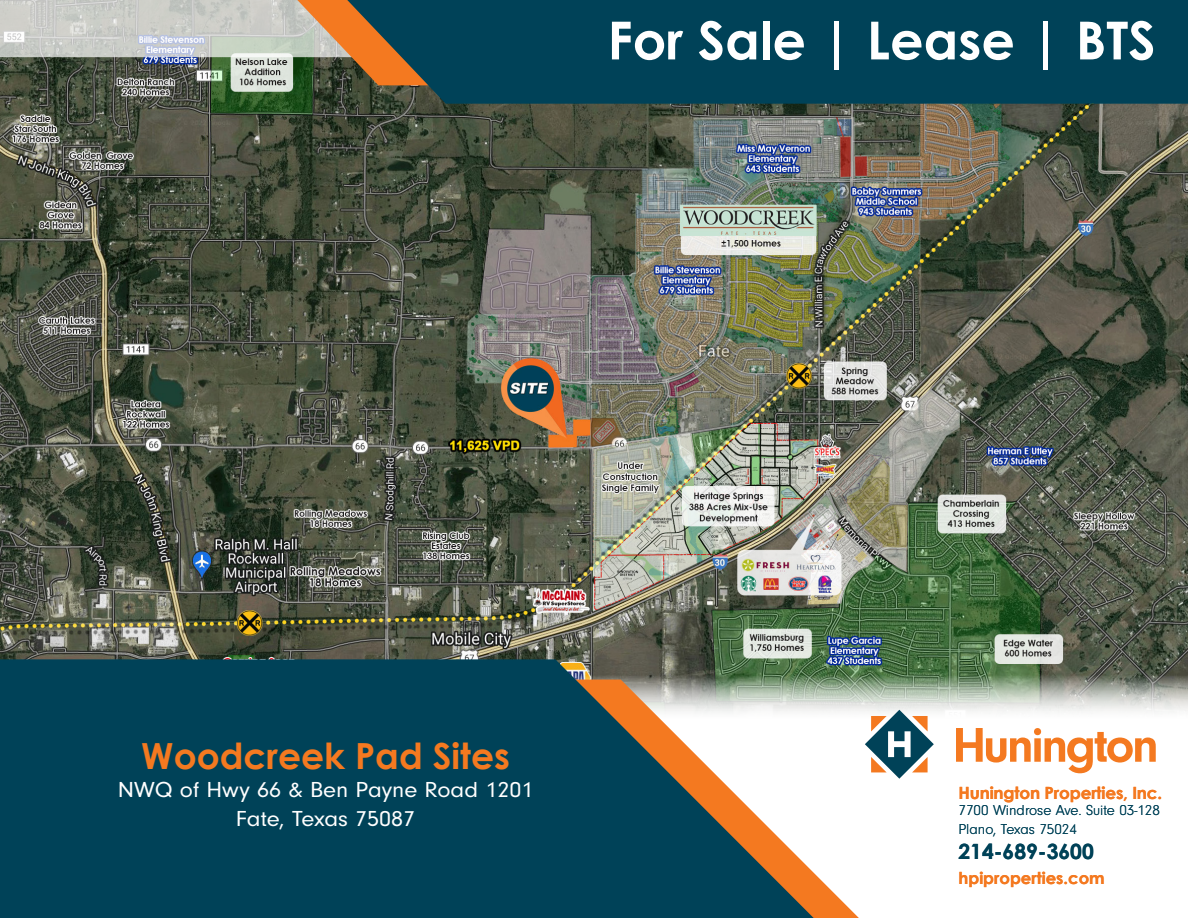
<style>
.page{position:relative;width:1188px;height:918px;background:#fff}
.page>*{position:absolute;margin:0;border:0;box-sizing:border-box;transform-origin:0 0}
.t1{font:700 52.5px "Century Gothic";color:#fff}
.t2{font:700 36px "Century Gothic";color:#f47920}
.t3{font:22.5px/28.8px "Neuzeit Gro";color:#fff;text-align:center;scale:1.06 1}
.t4{font:700 21px "Century Gothic";color:#004258}
.t5{font:700 16.8px "Century Gothic";letter-spacing:-.01em;color:#f47920}
.t6{font:700 16.5px "Century Gothic";color:#f47920}
.t7{font:300 15px/18.8px "Neuzeit Gro";color:#004258}
</style>
<div class="page">
<img style="left:0;top:57px;width:1188px;height:655px">
<svg style="left:0;top:0;width:254px;height:57px;background:#cbceca"></svg>
<svg style="left:883px;top:710px;width:51px;height:69px"></svg>
<svg style="left:956px;top:728px;width:200px;height:45px"></svg>
<svg style="left:254px;top:0;width:68px;height:85px;background:#b0b2a2"></svg>
<svg style="left:322px;top:0;width:866px;height:104px;background:#0e4554"></svg>
<svg style="left:818px;top:680px;width:65px;height:238px"></svg>
<svg style="left:0;top:659px;width:818px;height:259px;background:#245461"></svg>
<h1 class="t1" style="left:608px;top:1px;width:550px">For Sale | Lease | BTS</h1>
<h2 class="t2" style="left:141px;top:728px;width:370px">Woodcreek Pad Sites</h2>
<h3 class="t3" style="left:118px;top:776px;width:394px">NWQ of Hwy 66 &amp; Ben Payne Road 1201<br>Fate, Texas 75087</h3>
<p class="t5" style="left:959px;top:780px;width:205px">Hunington Properties, Inc.</p>
<p class="t7" style="left:959px;top:801px;width:203px">7700 Windrose Ave. Suite 03-128<br>Plano, Texas 75024</p>
<h3 class="t4" style="left:959px;top:836px;width:137px">214-689-3600</h3>
<p class="t6" style="left:959px;top:866px;width:148px">hpiproperties.com</p>
</div>
